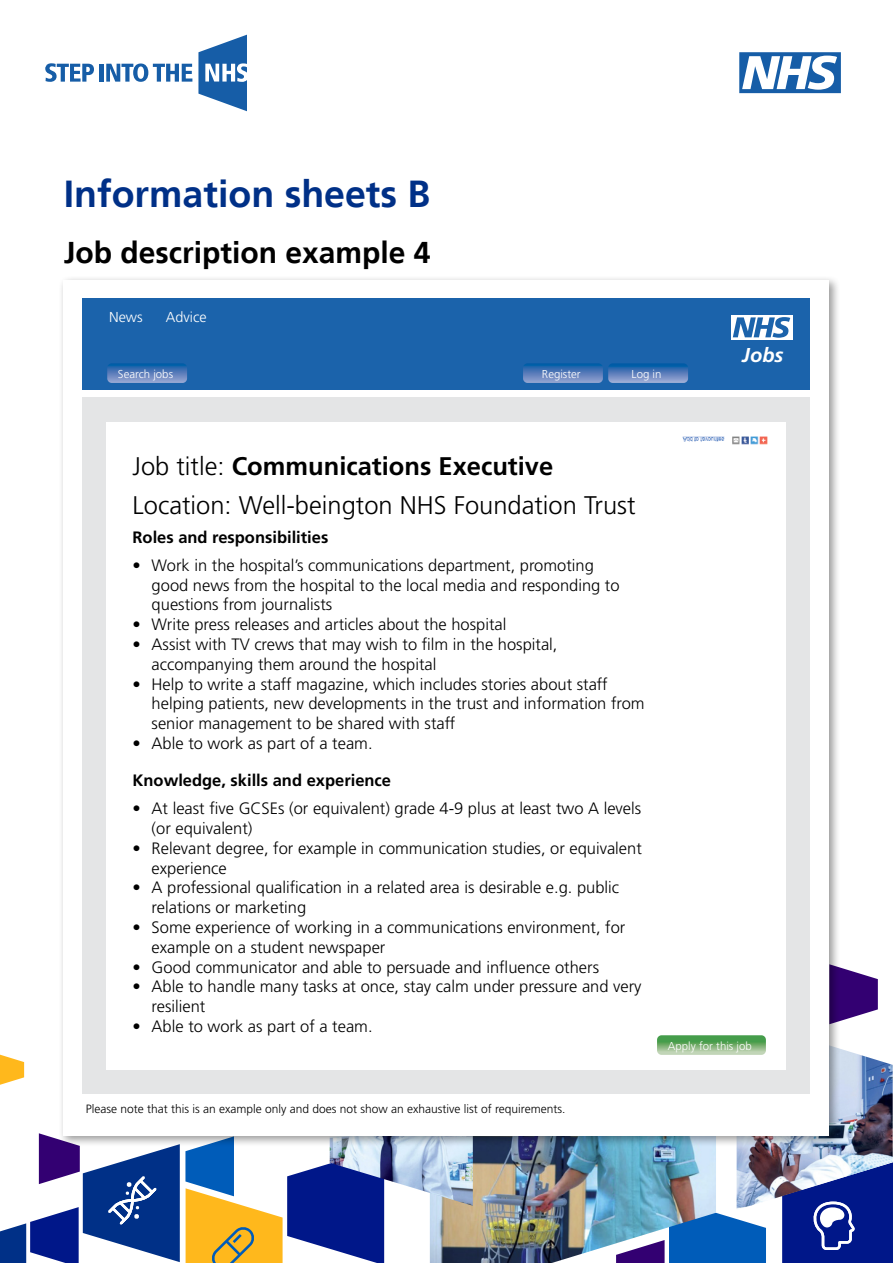
<style>
.page{position:relative;width:893px;height:1263px;background:#fff}
.page>*{position:absolute;margin:0;border:0;box-sizing:border-box;transform-origin:0 0}
.t1{font:700 37.5px "Frutiger LT";color:#003087}
.t2{font:700 30px "Frutiger LT";color:#000}
.t3{font:300 25.5px/39.2px "Frutiger";color:#000}
.t4{font:italic 700 20.1px "Frutiger";color:#fff}
.t5{font:300 16.5px/19.8px "Frutiger";color:#000}
.t6{font:700 16.5px "Frutiger";color:#000}
.t7{font:300 14.4px "Frutiger";color:#fff}
.t8{font:300 12px "Frutiger";color:#000}
.t9{font:300 11.4px "Frutiger";color:#fff}
.s1{font-weight:700}
</style>
<div class="page">
<svg style="left:840px;top:967px;width:38px;height:50px"></svg>
<svg style="left:0;top:1055px;width:24px;height:30px"></svg>
<svg style="left:716px;top:1199px;width:50px;height:64px"></svg>
<img style="left:430px;top:1147px;width:286px;height:116px">
<img style="left:384px;top:1147px;width:89px;height:59px">
<svg style="left:782px;top:1210px;width:111px;height:53px;background:#1a2f95"></svg>
<svg style="left:0;top:1133px;width:384px;height:130px"></svg>
<img style="left:737px;top:1017px;width:156px;height:193px">
<svg style="left:45px;top:63px;width:49px;height:19px"></svg>
<div style="left:99px;top:64px;width:5px;height:18px;background:#165da7"></div>
<svg style="left:106px;top:63px;width:86px;height:19px"></svg>
<svg style="left:198px;top:35px;width:49px;height:76px"></svg>
<svg style="left:739px;top:52px;width:102px;height:41px"></svg>
<div style="left:58px;top:276px;width:782px;height:871px;background:#000;opacity:.4"></div>
<div style="left:64px;top:281px;width:765px;height:855px;background:#fff"></div>
<div style="left:82px;top:298px;width:728px;height:92px;background:#1b63ab"></div>
<div style="left:82px;top:397px;width:728px;height:696px;background:#e4e5e6"></div>
<div style="left:107px;top:422px;width:679px;height:648px;background:#fff"></div>
<div style="left:731px;top:315px;width:61px;height:25px;background:#fff"></div>
<svg style="left:733px;top:317px;width:57px;height:21px"></svg>
<svg style="left:657px;top:1035px;width:109px;height:20px;background:#7cb478"></svg>
<svg style="left:107px;top:363px;width:80px;height:20px;background:#517dba"></svg>
<svg style="left:523px;top:363px;width:165px;height:20px;background:#4e7cb9"></svg>
<img style="left:682px;top:436px;width:86px;height:9px">
<h1 class="t1" style="left:64px;top:172px;width:368px">Information sheets B</h1>
<h2 class="t2" style="left:64px;top:235px;width:368px">Job description example 4</h2>
<p class="t7" style="left:109px;top:309px;width:35px">News</p>
<p class="t7" style="left:166px;top:309px;width:42px">Advice</p>
<p class="t9" style="left:118px;top:367px;width:57px">Search jobs</p>
<p class="t9" style="left:542px;top:367px;width:40px">Register</p>
<p class="t9" style="left:632px;top:367px;width:31px">Log in</p>
<h3 class="t3" style="left:132px;top:447px;width:505px">Job title: <span class="s1">Communications Executive<br></span>Location: Well-beington NHS Foundation Trust</h3>
<p class="t6" style="left:132px;top:527px;width:197px">Roles and responsibilities</p>
<p class="t5" style="left:152px;top:555px;width:469px;text-indent:-19px">• Work in the hospital’s communications department, promoting good news from the hospital to the local media and responding to questions from journalists</p>
<p class="t5" style="left:132px;top:615px;width:375px">• Write press releases and articles about the hospital</p>
<p class="t5" style="left:152px;top:634px;width:407px;text-indent:-19px">• Assist with TV crews that may wish to film in the hospital, accompanying them around the hospital</p>
<p class="t5" style="left:152px;top:674px;width:494px;text-indent:-19px">• Help to write a staff magazine, which includes stories about staff helping patients, new developments in the trust and information from senior management to be shared with staff</p>
<p class="t5" style="left:132px;top:733px;width:242px">• Able to work as part of a team.</p>
<p class="t6" style="left:132px;top:770px;width:260px">Knowledge, skills and experience</p>
<p class="t5" style="left:152px;top:798px;width:491px;text-indent:-19px">• At least five GCSEs (or equivalent) grade 4-9 plus at least two A levels (or equivalent)</p>
<p class="t5" style="left:152px;top:838px;width:492px;text-indent:-19px">• Relevant degree, for example in communication studies, or equivalent experience</p>
<p class="t5" style="left:152px;top:878px;width:469px;text-indent:-19px">• A professional qualification in a related area is desirable e.g. public relations or marketing</p>
<p class="t5" style="left:152px;top:917px;width:475px;text-indent:-19px">• Some experience of working in a communications environment, for example on a student newspaper</p>
<p class="t5" style="left:132px;top:957px;width:468px">• Good communicator and able to persuade and influence others</p>
<p class="t5" style="left:152px;top:977px;width:491px;text-indent:-19px">• Able to handle many tasks at once, stay calm under pressure and very resilient</p>
<p class="t5" style="left:132px;top:1016px;width:242px">• Able to work as part of a team.</p>
<p class="t4" style="left:742px;top:344px;width:43px">Jobs</p>
<p class="t8" style="left:86px;top:1101px;width:481px">Please note that this is an example only and does not show an exhaustive list of requirements.</p>
<p class="t9" style="left:668px;top:1039px;width:86px">Apply for this job</p>
</div>
